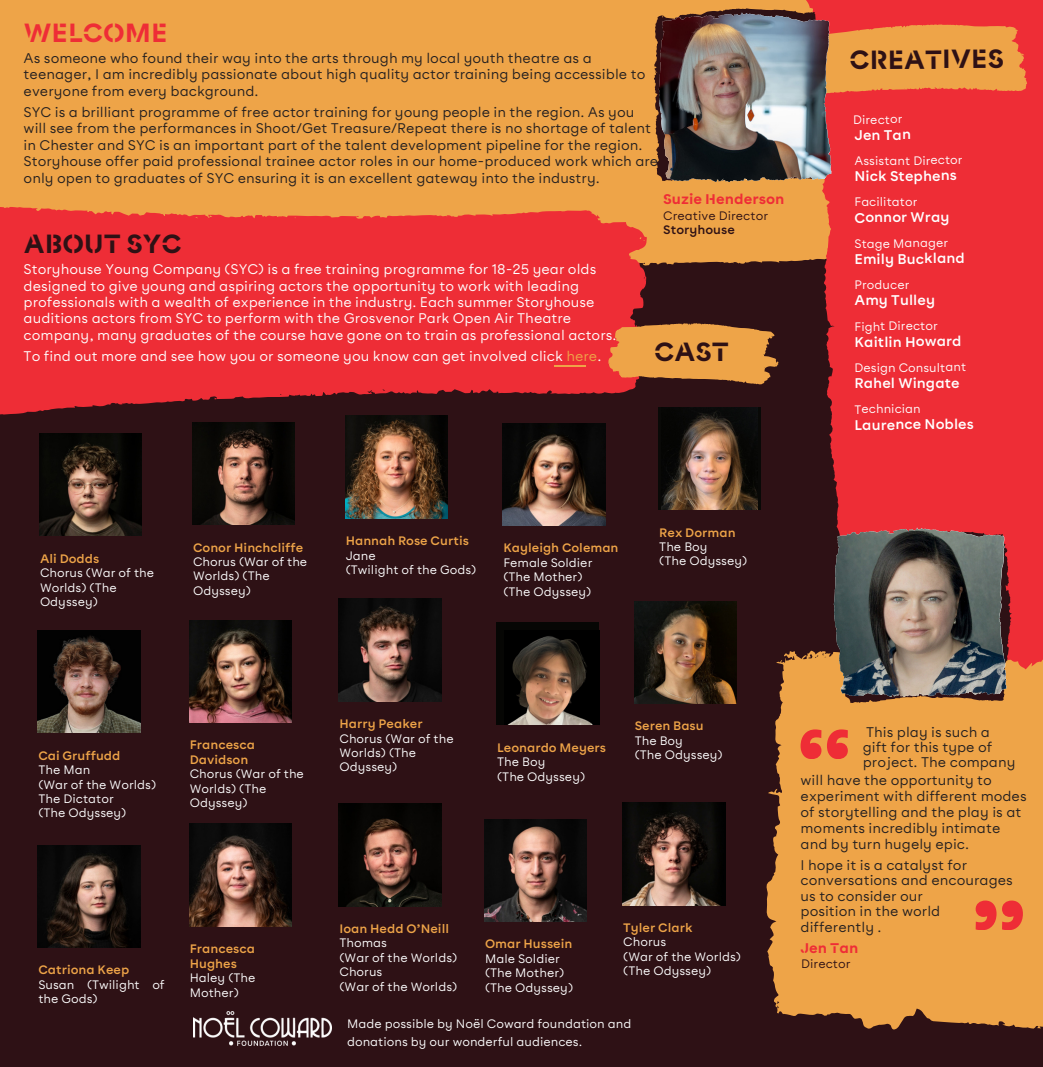
<style>
.page{position:relative;width:1043px;height:1067px;background:#fff}
.page>*{position:absolute;margin:0;border:0;box-sizing:border-box;transform-origin:0 0}
.t1{font:26.25px "Storyhouse Display";color:#2e1115}
.t2{font:26.25px "Storyhouse Display";color:#ee2d36}
.t3{font:14px/16.4px "Storyhouse";color:#231f20}
.t4{font:14px/16.4px "Storyhouse";color:#fff}
.t5{font:700 14px "Storyhouse";letter-spacing:-.01em;color:#fff}
.t6{font:14px "Storyhouse Display";color:#ee2d36}
.t7{font:12.25px/14.4px "Storyhouse";color:#fff}
.t8{font:700 12.25px/14.4px "Storyhouse";color:#eea448}
.t9{font:12.25px "Storyhouse";color:#2e1115}
.t10{font:700 12.25px "Storyhouse";color:#2e1115}
.s1{color:#eea448}
</style>
<div class="page">
<div style="left:0;top:0;width:1042px;height:340px;background:#eea448"></div>
<div style="left:0;top:296px;width:1042px;height:770px;background:#2e1115"></div>
<svg style="left:778px;top:260px;width:20px;height:105px"></svg>
<svg style="left:798px;top:0;width:244px;height:644px;background:#db2d33"></svg>
<svg style="left:654px;top:8px;width:372px;height:174px"></svg>
<img style="left:658px;top:12px;width:170px;height:162px">
<svg style="left:0;top:207px;width:646px;height:60px;background:#ee3f38"></svg>
<svg style="left:0;top:267px;width:397px;height:149px;background:#da2a32"></svg>
<svg style="left:1011px;top:644px;width:31px;height:130px;background:#ee9145"></svg>
<svg style="left:766px;top:774px;width:276px;height:256px;background:#df9844"></svg>
<svg style="left:397px;top:238px;width:381px;height:195px"></svg>
<svg style="left:774px;top:527px;width:237px;height:287px;background:#9a714a"></svg>
<svg style="left:975px;top:900px;width:47px;height:30px"></svg>
<img style="left:193px;top:1011px;width:138px;height:34px">
<img style="left:39px;top:433px;width:103px;height:103px">
<img style="left:38px;top:630px;width:102px;height:102px">
<img style="left:189px;top:824px;width:102px;height:102px">
<img style="left:339px;top:803px;width:102px;height:103px">
<img style="left:192px;top:422px;width:103px;height:102px">
<img style="left:345px;top:416px;width:102px;height:102px">
<img style="left:502px;top:423px;width:103px;height:102px">
<div style="left:496px;top:622px;width:102px;height:103px;background:#060604"></div>
<img style="left:508px;top:636px;width:85px;height:89px">
<img style="left:484px;top:819px;width:102px;height:102px">
<img style="left:622px;top:802px;width:102px;height:103px">
<img style="left:189px;top:620px;width:102px;height:102px">
<img style="left:339px;top:599px;width:102px;height:102px">
<div style="left:658px;top:407px;width:103px;height:102px;background:#090907"></div>
<img style="left:661px;top:409px;width:96px;height:100px">
<img style="left:634px;top:601px;width:102px;height:102px">
<img style="left:38px;top:845px;width:102px;height:102px">
<p class="t2" style="left:24px;top:17px;width:145px">WELCOME</p>
<p class="t3" style="left:24px;top:50px;width:623px">As someone who found their way into the arts through my local youth theatre as a teenager, I am incredibly passionate about high quality actor training being accessible to everyone from every background.</p>
<p class="t3" style="left:24px;top:104px;width:636px">SYC is a brilliant programme of free actor training for young people in the region. As you will see from the performances in Shoot/Get Treasure/Repeat there is no shortage of talent in Chester and SYC is an important part of the talent development pipeline for the region.<br>Storyhouse offer paid professional trainee actor roles in our home-produced work which are only open to graduates of SYC ensuring it is an excellent gateway into the industry.</p>
<p class="t1" style="left:24px;top:228px;width:159px">ABOUT SYC</p>
<p class="t4" style="left:24px;top:261px;width:594px">Storyhouse Young Company (SYC) is a free training programme for 18-25 year olds designed to give young and aspiring actors the opportunity to work with leading professionals with a wealth of experience in the industry. Each summer Storyhouse auditions actors from SYC to perform with the Grosvenor Park Open Air Theatre company, many graduates of the course have gone on to train as professional actors.</p>
<p class="t4" style="left:24px;top:348px;width:579px">To find out more and see how you or someone you know can get involved click <span class="s1">here</span>.</p>
<p class="t6" style="left:663px;top:191px;width:123px">Suzie Henderson</p>
<p class="t9" style="left:663px;top:208px;width:106px">Creative Director</p>
<p class="t10" style="left:663px;top:222px;width:73px">Storyhouse</p>
<p class="t1" style="left:654px;top:336px;width:76px">CAST</p>
<h2 class="t8" style="left:40px;top:551px;width:61px">Ali Dodds</h2>
<p class="t7" style="left:40px;top:565px;width:116px">Chorus (War of the<br>Worlds) (The<br>Odyssey)</p>
<h2 class="t8" style="left:193px;top:540px;width:112px">Conor Hinchcliffe</h2>
<p class="t7" style="left:193px;top:554px;width:116px">Chorus (War of the<br>Worlds) (The<br>Odyssey)</p>
<p class="t8" style="left:345px;top:533px;width:125px">Hannah Rose Curtis</p>
<p class="t7" style="left:345px;top:548px;width:132px">Jane<br>(Twilight of the Gods)</p>
<h3 class="t8" style="left:503px;top:540px;width:117px">Kayleigh Coleman</h3>
<h3 class="t7" style="left:503px;top:555px;width:91px">Female Soldier (The Mother) (The Odyssey)</h3>
<p class="t8" style="left:659px;top:525px;width:78px">Rex Dorman</p>
<p class="t7" style="left:659px;top:539px;width:89px">The Boy<br>(The Odyssey)</p>
<p class="t1" style="left:849px;top:43px;width:156px">CREATIVES</p>
<p class="t7" style="left:852px;top:112px;width:51px">Director</p>
<p class="t5" style="left:854px;top:126px;width:58px">Jen Tan</p>
<p class="t7" style="left:854px;top:153px;width:110px">Assistant Director</p>
<p class="t5" style="left:854px;top:167px;width:104px">Nick Stephens</p>
<p class="t7" style="left:854px;top:194px;width:65px">Facilitator</p>
<p class="t5" style="left:854px;top:209px;width:97px">Connor Wray</p>
<p class="t7" style="left:854px;top:236px;width:95px">Stage Manager</p>
<p class="t5" style="left:854px;top:250px;width:112px">Emily Buckland</p>
<p class="t7" style="left:854px;top:277px;width:57px">Producer</p>
<p class="t5" style="left:854px;top:291px;width:82px">Amy Tulley</p>
<p class="t7" style="left:854px;top:319px;width:85px">Fight Director</p>
<p class="t5" style="left:854px;top:333px;width:109px">Kaitlin Howard</p>
<p class="t7" style="left:854px;top:360px;width:113px">Design Consultant</p>
<p class="t5" style="left:854px;top:374px;width:107px">Rahel Wingate</p>
<p class="t7" style="left:854px;top:401px;width:68px">Technician</p>
<p class="t5" style="left:854px;top:416px;width:121px">Laurence Nobles</p>
<h2 class="t8" style="left:38px;top:748px;width:84px">Cai Gruffudd</h2>
<p class="t7" style="left:38px;top:762px;width:119px">The Man<br>(War of the Worlds)<br>The Dictator<br>(The Odyssey)</p>
<p class="t8" style="left:190px;top:737px;width:67px">Francesca<br>Davidson</p>
<p class="t7" style="left:190px;top:766px;width:116px">Chorus (War of the<br>Worlds) (The<br>Odyssey)</p>
<h2 class="t8" style="left:339px;top:716px;width:85px">Harry Peaker</h2>
<p class="t7" style="left:339px;top:731px;width:116px">Chorus (War of the<br>Worlds) (The<br>Odyssey)</p>
<p class="t8" style="left:497px;top:740px;width:110px">Leonardo Meyers</p>
<p class="t7" style="left:497px;top:754px;width:89px">The Boy<br>(The Odyssey)</p>
<p class="t8" style="left:634px;top:718px;width:70px">Seren Basu</p>
<p class="t7" style="left:634px;top:733px;width:89px">The Boy<br>(The Odyssey)</p>
<h2 class="t8" style="left:38px;top:962px;width:92px">Catriona Keep</h2>
<p class="t7" style="left:38px;top:977px;width:128px">Susan (Twilight of the Gods)</p>
<h2 class="t8" style="left:190px;top:941px;width:67px">Francesca<br>Hughes</h2>
<p class="t7" style="left:190px;top:970px;width:67px">Haley (The<br>Mother)</p>
<p class="t8" style="left:623px;top:920px;width:71px">Tyler Clark</p>
<p class="t7" style="left:623px;top:934px;width:119px">Chorus<br>(War of the Worlds) (The Odyssey)</p>
<p class="t8" style="left:339px;top:921px;width:111px">Ioan Hedd O’Neill</p>
<p class="t7" style="left:339px;top:935px;width:119px">Thomas<br>(War of the Worlds)<br>Chorus<br>(War of the Worlds)</p>
<p class="t8" style="left:485px;top:936px;width:89px">Omar Hussein</p>
<p class="t7" style="left:485px;top:951px;width:89px">Male Soldier (The Mother) (The Odyssey)</p>
<p class="t7" style="left:347px;top:1016px;width:286px">Made possible by Noël Coward foundation and</p>
<p class="t7" style="left:347px;top:1034px;width:237px">donations by our wonderful audiences.</p>
<p class="t3" style="left:862px;top:724px;width:154px;line-height:15px">This play is such a<br>gift for this type of project. The company</p>
<p class="t3" style="left:800px;top:772px;width:227px;line-height:15.8px">will have the opportunity to experiment with different modes of storytelling and the play is at moments incredibly intimate and by turn hugely epic.</p>
<p class="t3" style="left:800px;top:856px;width:214px;line-height:15.6px">I hope it is a catalyst for conversations and encourages us to consider our<br>position in the world differently .</p>
<p class="t6" style="left:800px;top:939px;width:59px">Jen Tan</p>
<p class="t9" style="left:801px;top:956px;width:51px">Director</p>
</div>
